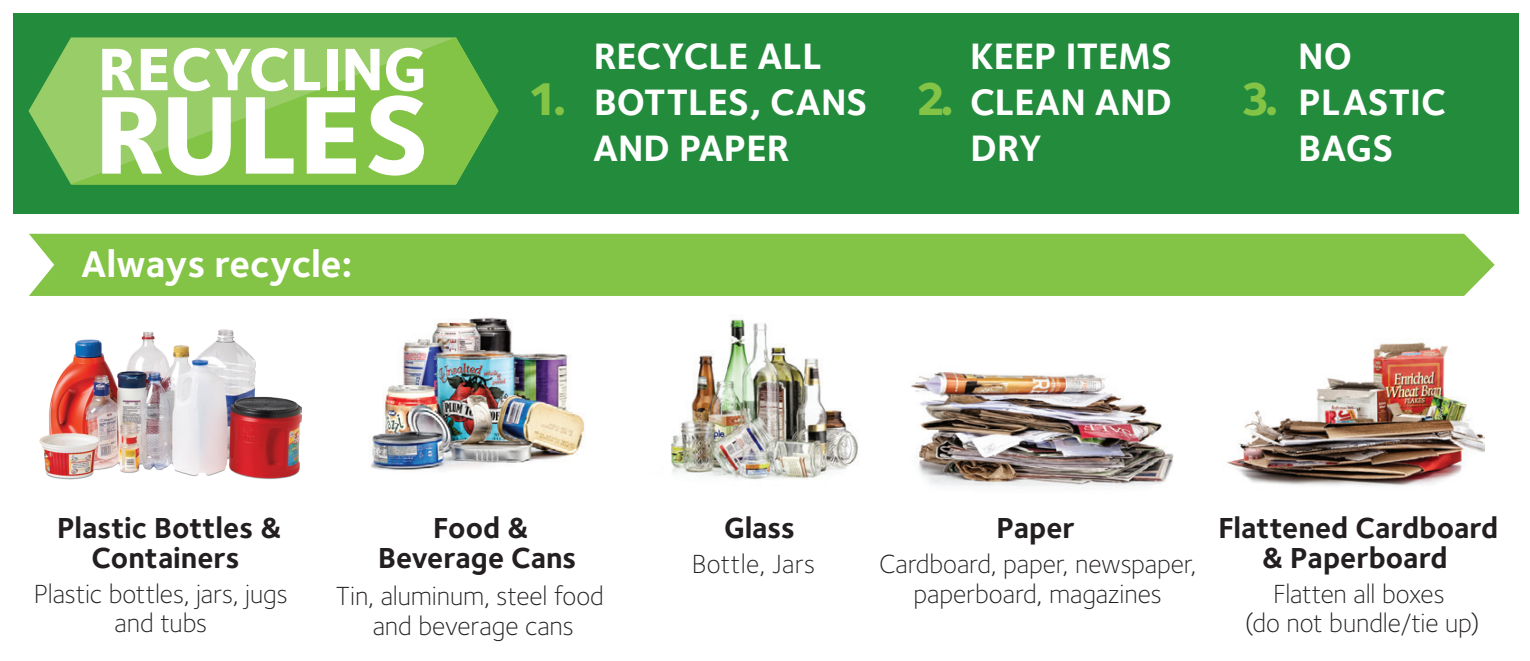
<style>
.page{position:relative;width:1530px;height:661px;background:#fff}
.page>*{position:absolute;margin:0;border:0;box-sizing:border-box;transform-origin:0 0}
.t1{font:800 47.5px "Foundry Sterling";color:#83c447}
.t2{font:700 38.5px "Foundry Sterling";color:#fff}
.t3{font:700 38px/45.8px "Foundry Sterling";color:#fff}
.t4{font:700 30px/30px "Foundry Sterling";color:#231f20;text-align:center}
.t5{font:300 27.25px/29.5px "Foundry Sterling";letter-spacing:-.005em;color:#231f20;text-align:center}
</style>
<div class="page">
<img style="left:369px;top:317px;width:215px;height:154px">
<img style="left:911px;top:372px;width:262px;height:117px">
<img style="left:1227px;top:342px;width:257px;height:144px">
<div style="left:14px;top:13px;width:1505px;height:201px;background:#238b3c"></div>
<svg style="left:29px;top:37px;width:42px;height:147px"></svg>
<svg style="left:71px;top:37px;width:427px;height:147px;background:#7cbe50"></svg>
<svg style="left:102px;top:48px;width:322px;height:127px;background:#c5e3a9"></svg>
<div style="left:29px;top:234px;width:1466px;height:62px;background:#83c447"></div>
<img style="left:671px;top:319px;width:188px;height:161px">
<img style="left:40px;top:329px;width:262px;height:150px">
<h2 class="t2" style="left:81px;top:241px;width:273px">Always recycle:</h2>
<h3 class="t3" style="left:593px;top:36px;width:276px">RECYCLE ALL<br>BOTTLES, CANS<br>AND PAPER</h3>
<h3 class="t3" style="left:970px;top:36px;width:203px;text-align:justify">KEEP ITEMS CLEAN AND DRY</h3>
<h3 class="t3" style="left:1298px;top:36px;width:149px">NO<br>PLASTIC<br>BAGS</h3>
<h1 class="t1" style="left:527px;top:70px;width:41px">1.</h1>
<h1 class="t1" style="left:915px;top:70px;width:41px">2.</h1>
<h1 class="t1" style="left:1240px;top:70px;width:41px">3.</h1>
<p class="t4" style="left:57px;top:514px;width:226px">Plastic Bottles &amp;<br>Containers</p>
<p class="t5" style="left:34px;top:579px;width:255px">Plastic bottles, jars, jugs and tubs</p>
<p class="t4" style="left:378px;top:514px;width:200px">Food &amp;<br>Beverage Cans</p>
<p class="t5" style="left:336px;top:581px;width:270px">Tin, aluminum, steel food and beverage cans</p>
<p class="t4" style="left:724px;top:514px;width:72px">Glass</p>
<p class="t4" style="left:996px;top:514px;width:80px">Paper</p>
<p class="t5" style="left:692px;top:549px;width:125px">Bottle, Jars</p>
<p class="t5" style="left:879px;top:549px;width:319px">Cardboard, paper, newspaper, paperboard, magazines</p>
<p class="t4" style="left:1218px;top:514px;width:281px">Flattened Cardboard &amp; Paperboard</p>
<p class="t5" style="left:1245px;top:579px;width:236px">Flatten all boxes<br>(do not bundle/tie up)</p>
</div>
